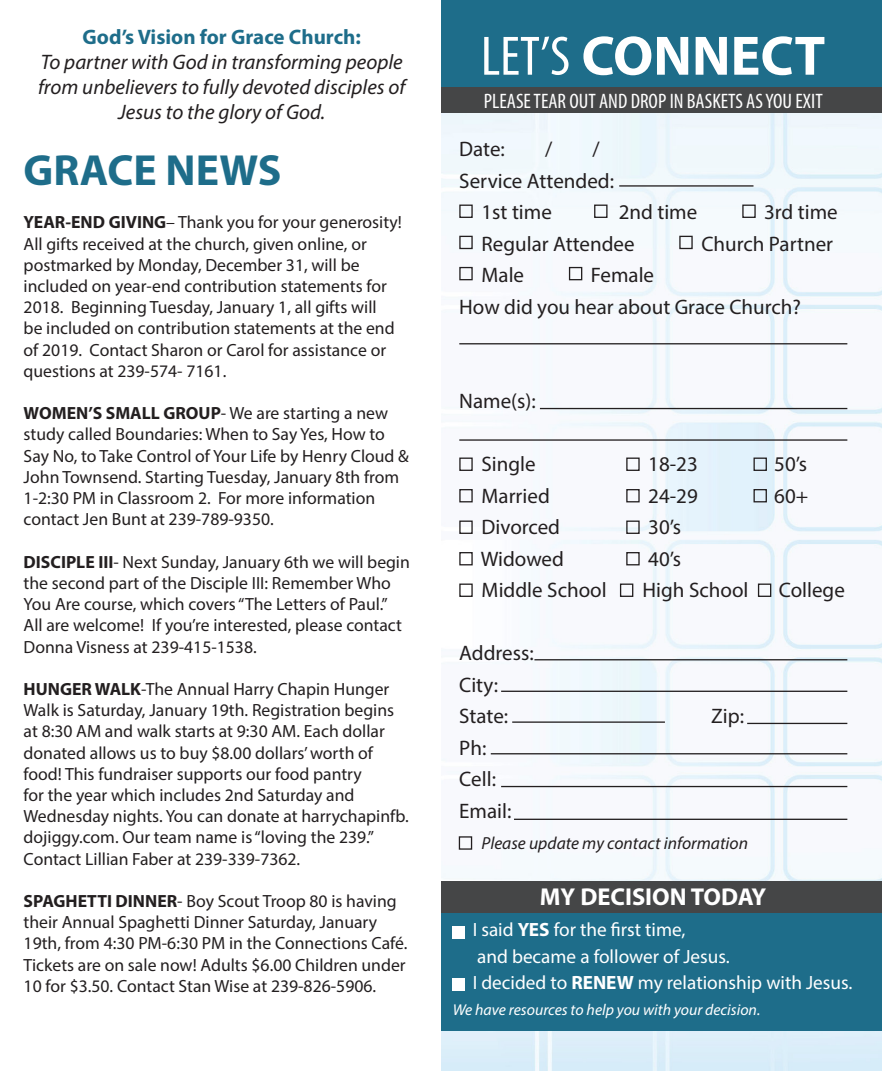
<style>
.page{position:relative;width:882px;height:1071px;background:#fff}
.page>*{position:absolute;margin:0;border:0;box-sizing:border-box;transform-origin:0 0}
.t1{font:700 56px "Myriad Pro";color:#fff}
.t2{font:700 43.75px "Myriad Pro";color:#1e6d8a}
.t3{font:700 24.5px "Myriad Pro";color:#fff}
.t4{font:21px "Myriad Pro";color:#231f20}
.t5{font:italic 21px/25.2px "Myriad Pro";color:#231f20;text-align:center}
.t6{font:condensed 21px "Myriad Pro";color:#fff}
.t7{font:700 21px "Myriad Pro";color:#1e6d8a}
.t8{font:19.25px "Myriad Pro";color:#fff}
.t9{font:17.68px/21.2px "Myriad Pro";color:#231f20}
.t10{font:italic 17.5px "Myriad Pro";color:#231f20}
.t11{font:italic 15.75px "Myriad Pro";color:#fff}
.s1{font-weight:700}
.s2{font-weight:400;font-stretch:condensed}
</style>
<div class="page">
<img style="left:441px;top:112px;width:441px;height:959px">
<div style="left:441px;top:0;width:441px;height:87px;background:#1e6d8a"></div>
<div style="left:441px;top:87px;width:441px;height:25px;background:#454647"></div>
<div style="left:441px;top:912px;width:441px;height:119px;background:#1e6d8a"></div>
<div style="left:441px;top:881px;width:441px;height:31px;background:#454647"></div>
<div style="left:453px;top:927px;width:12px;height:12px;background:#fff"></div>
<div style="left:453px;top:978px;width:12px;height:12px;background:#fff"></div>
<hr style="left:540px;top:408px;width:307px;height:1px;background:#231f20">
<hr style="left:459px;top:439px;width:388px;height:2px;background:#231f20">
<hr style="left:459px;top:343px;width:388px;height:1px;background:#231f20">
<div style="left:459px;top:236px;width:14px;height:13px;border:1px solid #231f20"></div>
<div style="left:459px;top:489px;width:14px;height:13px;border:1px solid #231f20"></div>
<div style="left:626px;top:489px;width:14px;height:13px;border:1px solid #231f20"></div>
<div style="left:754px;top:489px;width:13px;height:13px;border:1px solid #231f20"></div>
<div style="left:679px;top:236px;width:14px;height:13px;border:1px solid #231f20"></div>
<div style="left:459px;top:267px;width:14px;height:13px;border:1px solid #231f20"></div>
<div style="left:459px;top:521px;width:14px;height:13px;border:1px solid #231f20"></div>
<div style="left:626px;top:521px;width:14px;height:13px;border:1px solid #231f20"></div>
<div style="left:459px;top:552px;width:14px;height:13px;border:1px solid #231f20"></div>
<div style="left:459px;top:584px;width:14px;height:13px;border:1px solid #231f20"></div>
<div style="left:459px;top:836px;width:13px;height:14px;border:1px solid #231f20"></div>
<div style="left:620px;top:584px;width:13px;height:13px;border:1px solid #231f20"></div>
<div style="left:758px;top:584px;width:13px;height:13px;border:1px solid #231f20"></div>
<div style="left:626px;top:552px;width:14px;height:13px;border:1px solid #231f20"></div>
<div style="left:569px;top:267px;width:13px;height:13px;border:1px solid #231f20"></div>
<div style="left:459px;top:205px;width:14px;height:13px;border:1px solid #231f20"></div>
<div style="left:459px;top:458px;width:14px;height:13px;border:1px solid #231f20"></div>
<div style="left:626px;top:458px;width:14px;height:13px;border:1px solid #231f20"></div>
<div style="left:754px;top:458px;width:13px;height:13px;border:1px solid #231f20"></div>
<div style="left:594px;top:205px;width:14px;height:13px;border:1px solid #231f20"></div>
<div style="left:742px;top:205px;width:14px;height:13px;border:1px solid #231f20"></div>
<hr style="left:619px;top:185px;width:135px;height:2px;background:#231f20">
<hr style="left:534px;top:659px;width:313px;height:1px;background:#231f20">
<hr style="left:501px;top:691px;width:346px;height:1px;background:#231f20">
<hr style="left:512px;top:721px;width:153px;height:2px;background:#231f20">
<hr style="left:747px;top:723px;width:100px;height:1px;background:#231f20">
<hr style="left:491px;top:753px;width:356px;height:1px;background:#231f20">
<hr style="left:501px;top:786px;width:346px;height:1px;background:#231f20">
<hr style="left:514px;top:819px;width:333px;height:1px;background:#231f20">
<p class="t7" style="left:83px;top:23px;width:280px">God’s Vision for Grace Church:</p>
<p class="t5" style="left:38px;top:49px;width:369px">To partner with God in transforming people from unbelievers to fully devoted disciples of<br>Jesus to the glory of God.</p>
<p class="t2" style="left:24px;top:142px;width:259px">GRACE NEWS</p>
<p class="t9" style="left:24px;top:212px;width:380px"><span class="s1">YEAR-END GIVING</span>– Thank you for your generosity!<br>All gifts received at the church, given online, or postmarked by Monday, December 31, will be included on year-end contribution statements for 2018. Beginning Tuesday, January 1, all gifts will<br>be included on contribution statements at the end of 2019. Contact Sharon or Carol for assistance or questions at 239-574- 7161.</p>
<p class="t9" style="left:24px;top:402px;width:387px"><span class="s1">WOMEN’S SMALL GROUP</span>- We are starting a new study called Boundaries: When to Say Yes, How to Say No, to Take Control of Your Life by Henry Cloud &amp; John Townsend. Starting Tuesday, January 8th from 1-2:30 PM in Classroom 2. For more information contact Jen Bunt at 239-789-9350.</p>
<p class="t9" style="left:24px;top:551px;width:388px"><span class="s1">DISCIPLE III</span>- Next Sunday, January 6th we will begin the second part of the Disciple III: Remember Who You Are course, which covers “The Letters of Paul.” All are welcome! If you’re interested, please contact Donna Visness at 239-415-1538.</p>
<p class="t9" style="left:24px;top:678px;width:387px"><span class="s1">HUNGER WALK</span>-The Annual Harry Chapin Hunger Walk is Saturday, January 19th. Registration begins at 8:30 AM and walk starts at 9:30 AM. Each dollar donated allows us to buy $8.00 dollars’ worth of food! This fundraiser supports our food pantry<br>for the year which includes 2nd Saturday and Wednesday nights. You can donate at harrychapinfb. dojiggy.com. Our team name is “loving the 239.” Contact Lillian Faber at 239-339-7362.</p>
<p class="t9" style="left:24px;top:890px;width:385px"><span class="s1">SPAGHETTI DINNER</span>- Boy Scout Troop 80 is having their Annual Spaghetti Dinner Saturday, January 19th, from 4:30 PM-6:30 PM in the Connections Café.<br>Tickets are on sale now! Adults $6.00 Children under 10 for $3.50. Contact Stan Wise at 239-826-5906.</p>
<p class="t1" style="left:481px;top:19px;width:346px"><span class="s2">LET’S</span> CONNECT</p>
<p class="t6" style="left:484px;top:88px;width:340px">PLEASE TEAR OUT AND DROP IN BASKETS AS YOU EXIT</p>
<p class="t4" style="left:459px;top:136px;width:47px">Date:</p>
<p class="t4" style="left:545px;top:136px;width:9px">/</p>
<p class="t4" style="left:592px;top:136px;width:9px">/</p>
<p class="t4" style="left:459px;top:168px;width:156px">Service Attended:</p>
<p class="t4" style="left:482px;top:199px;width:72px">1st time</p>
<p class="t4" style="left:619px;top:199px;width:80px">2nd time</p>
<p class="t4" style="left:764px;top:199px;width:75px">3rd time</p>
<p class="t4" style="left:482px;top:231px;width:155px">Regular Attendee</p>
<p class="t4" style="left:701px;top:231px;width:133px">Church Partner</p>
<p class="t4" style="left:482px;top:262px;width:44px">Male</p>
<p class="t4" style="left:591px;top:262px;width:65px">Female</p>
<p class="t4" style="left:459px;top:294px;width:343px">How did you hear about Grace Church?</p>
<p class="t4" style="left:459px;top:388px;width:78px">Name(s):</p>
<p class="t4" style="left:482px;top:451px;width:56px">Single</p>
<p class="t4" style="left:648px;top:451px;width:51px">18-23</p>
<p class="t4" style="left:774px;top:451px;width:34px">50’s</p>
<p class="t4" style="left:482px;top:483px;width:70px">Married</p>
<p class="t4" style="left:648px;top:483px;width:51px">24-29</p>
<p class="t4" style="left:774px;top:483px;width:36px">60+</p>
<p class="t4" style="left:482px;top:514px;width:80px">Divorced</p>
<p class="t4" style="left:648px;top:514px;width:34px">30’s</p>
<p class="t4" style="left:481px;top:546px;width:85px">Widowed</p>
<p class="t4" style="left:648px;top:546px;width:34px">40’s</p>
<p class="t4" style="left:482px;top:577px;width:127px">Middle School</p>
<p class="t4" style="left:642px;top:577px;width:108px">High School</p>
<p class="t4" style="left:779px;top:577px;width:68px">College</p>
<p class="t4" style="left:459px;top:640px;width:76px">Address:</p>
<p class="t4" style="left:459px;top:672px;width:40px">City:</p>
<p class="t4" style="left:459px;top:703px;width:50px">State:</p>
<p class="t4" style="left:711px;top:703px;width:34px">Zip:</p>
<p class="t4" style="left:459px;top:735px;width:29px">Ph:</p>
<p class="t4" style="left:459px;top:766px;width:38px">Cell:</p>
<p class="t4" style="left:459px;top:798px;width:54px">Email:</p>
<p class="t10" style="left:482px;top:832px;width:268px">Please update my contact information</p>
<p class="t3" style="left:540px;top:881px;width:228px">MY DECISION TODAY</p>
<p class="t8" style="left:473px;top:918px;width:214px">I said <span class="s1">YES</span> for the first time,</p>
<p class="t8" style="left:477px;top:944px;width:254px">and became a follower of Jesus.</p>
<p class="t8" style="left:473px;top:971px;width:381px">I decided to <span class="s1">RENEW</span> my relationship with Jesus.</p>
<p class="t11" style="left:453px;top:1000px;width:309px">We have resources to help you with your decision.</p>
</div>
